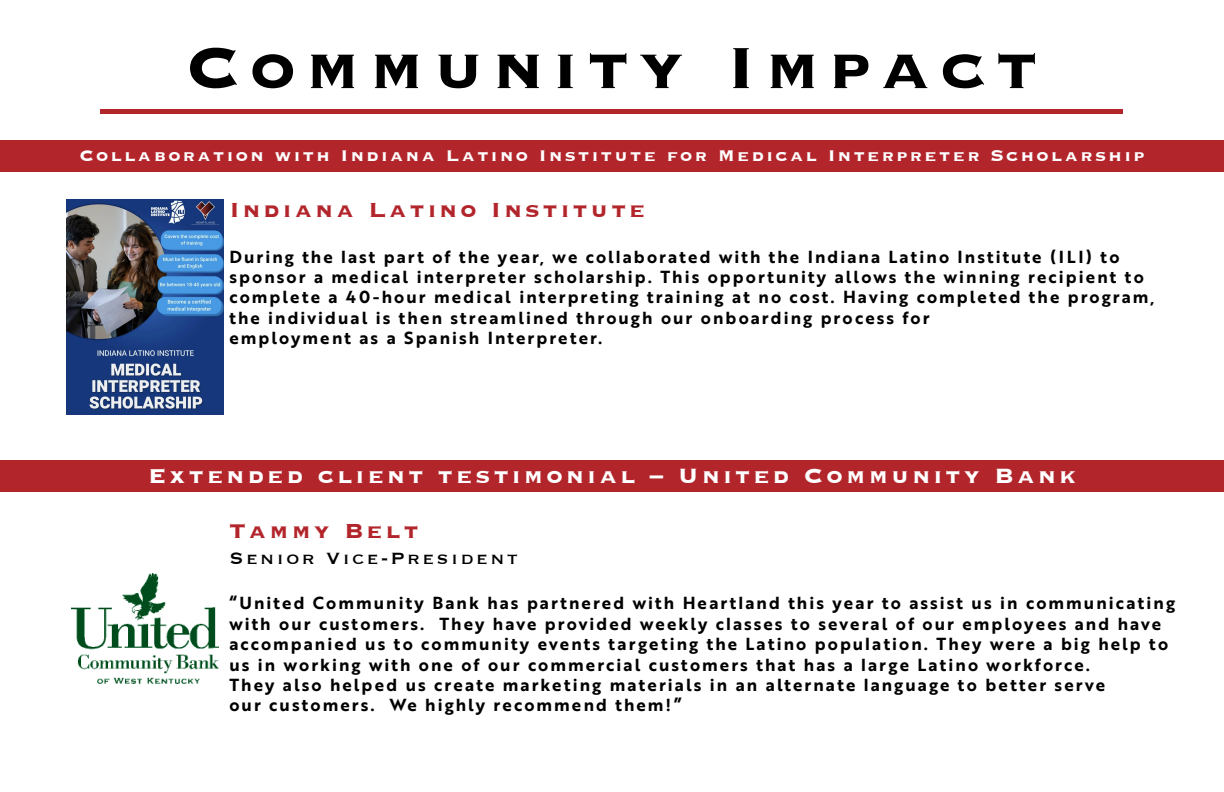
<style>
.page{position:relative;width:1224px;height:792px;background:#fff}
.page>*{position:absolute;margin:0;border:0;box-sizing:border-box;transform-origin:0 0}
.t1{font:700 76px "Copperplate";letter-spacing:.12em;color:#000}
.t2{font:700 26.8px "Copperplate";letter-spacing:.12em;color:#fff}
.t3{font:700 26.4px "Copperplate";letter-spacing:.12em;color:#b2252b}
.t4{font:21.1px "Copperplate";letter-spacing:.12em;color:#000}
.t5{font:700 20px "Copperplate";letter-spacing:.12em;color:#fff}
.t6{font:17px/20.4px "Brother 1816 Bold";letter-spacing:.12em;color:#000}
</style>
<div class="page">
<div style="left:101px;top:109px;width:1022px;height:5px;background:#b1252b"></div>
<div style="left:0;top:140px;width:1224px;height:32px;background:#b1252b"></div>
<div style="left:0;top:460px;width:1224px;height:32px;background:#b1252b"></div>
<img style="left:72px;top:573px;width:146px;height:110px">
<img style="left:66px;top:199px;width:157px;height:215px">
<h1 class="t1" style="left:186px;top:18px;width:854px">Community Impact</h1>
<p class="t5" style="left:79px;top:143px;width:1067px">Collaboration with Indiana Latino Institute for Medical Interpreter Scholarship</p>
<h3 class="t3" style="left:229px;top:192px;width:417px">Indiana Latino Institute</h3>
<p class="t6" style="left:229px;top:246px;width:927px">During the last part of the year, we collaborated with the Indiana Latino Institute (ILI) to sponsor a medical interpreter scholarship. This opportunity allows the winning recipient to complete a 40-hour medical interpreting training at no cost. Having completed the program, the individual is then streamlined through our onboarding process for<br>employment as a Spanish Interpreter.</p>
<h2 class="t2" style="left:148px;top:458px;width:929px">Extended client testimonial – United Community Bank</h2>
<h3 class="t3" style="left:229px;top:514px;width:190px">Tammy Belt</h3>
<p class="t4" style="left:229px;top:544px;width:290px">Senior Vice-President</p>
<p class="t6" style="left:229px;top:593px;width:947px">“United Community Bank has partnered with Heartland this year to assist us in communicating with our customers. They have provided weekly classes to several of our employees and have accompanied us to community events targeting the Latino population. They were a big help to us in working with one of our commercial customers that has a large Latino workforce.<br>They also helped us create marketing materials in an alternate language to better serve<br>our customers. We highly recommend them!”</p>
</div>
